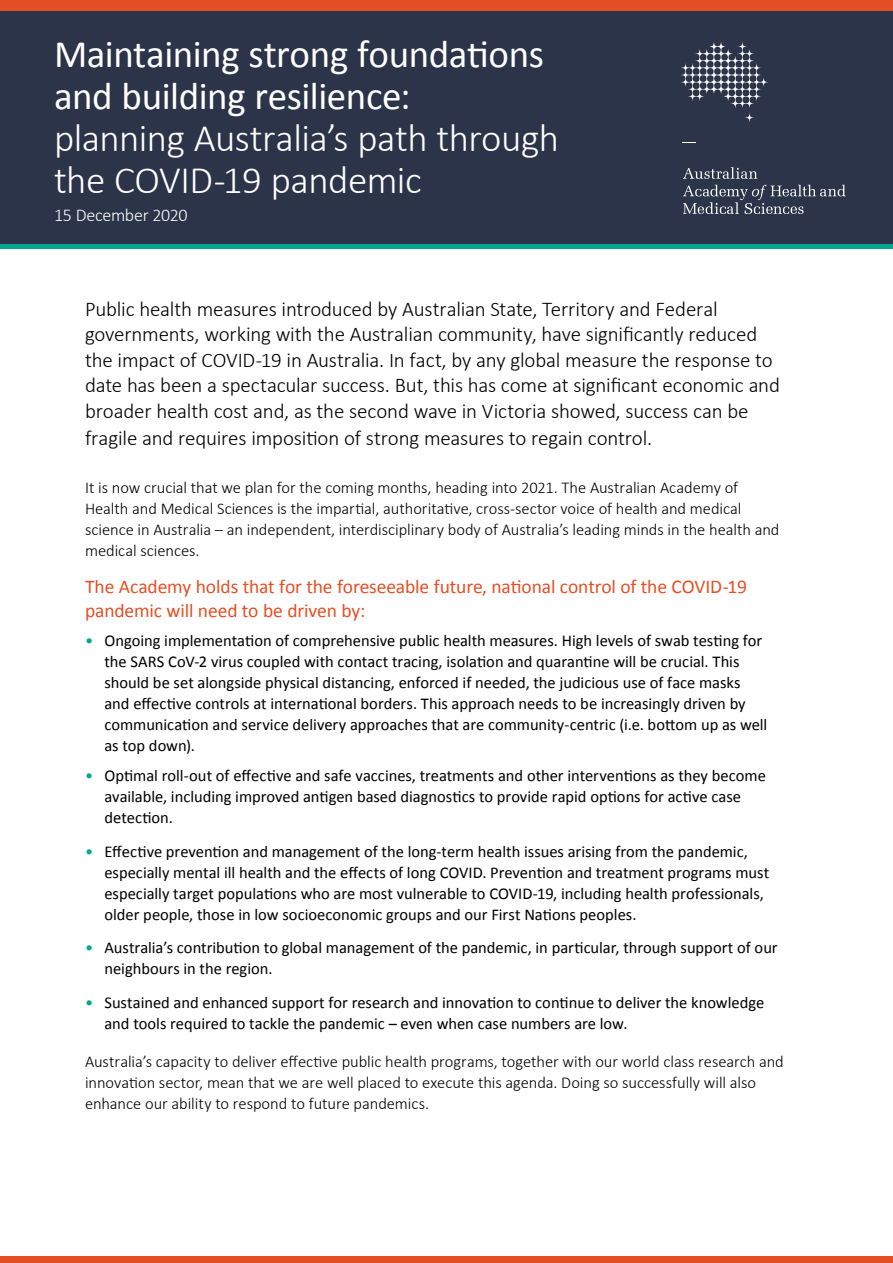
<style>
.page{position:relative;width:893px;height:1263px;background:#fff}
.page>*{position:absolute;margin:0;border:0;box-sizing:border-box;transform-origin:0 0}
.t1{font:39px/42px "Calibri";letter-spacing:-.01em;color:#fff}
.t2{font:300 39px/42px "Calibri";letter-spacing:-.015em;color:#fff}
.t3{font:300 21px/25.8px "Calibri";letter-spacing:-.01em;color:#000}
.t4{font:19.5px/24px "Calibri";letter-spacing:-.005em;color:#e54f25}
.t5{font:300 18px "Calibri";letter-spacing:-.02em;color:#fff}
.t6{font:16.5px/21px "Calibri";color:#000}
.t7{font:300 16.5px/21px "Calibri";letter-spacing:-.005em;color:#000}
.s1{color:#00a88e}
</style>
<div class="page">
<div style="left:0;top:0;width:893px;height:244px;background:#2b3449"></div>
<svg style="left:695px;top:49px;width:10px;height:10px"></svg>
<svg style="left:702px;top:49px;width:10px;height:10px"></svg>
<svg style="left:709px;top:49px;width:10px;height:10px"></svg>
<svg style="left:716px;top:49px;width:10px;height:10px"></svg>
<svg style="left:709px;top:42px;width:10px;height:9px"></svg>
<svg style="left:716px;top:42px;width:10px;height:9px"></svg>
<svg style="left:723px;top:49px;width:10px;height:10px"></svg>
<svg style="left:737px;top:49px;width:10px;height:10px"></svg>
<svg style="left:737px;top:41px;width:10px;height:11px"></svg>
<svg style="left:744px;top:49px;width:11px;height:10px"></svg>
<svg style="left:695px;top:56px;width:10px;height:10px"></svg>
<svg style="left:702px;top:56px;width:10px;height:10px"></svg>
<svg style="left:709px;top:56px;width:10px;height:10px"></svg>
<svg style="left:716px;top:56px;width:10px;height:10px"></svg>
<svg style="left:723px;top:56px;width:10px;height:10px"></svg>
<svg style="left:730px;top:56px;width:10px;height:10px"></svg>
<svg style="left:737px;top:56px;width:10px;height:10px"></svg>
<svg style="left:744px;top:56px;width:11px;height:10px"></svg>
<svg style="left:695px;top:63px;width:10px;height:10px"></svg>
<svg style="left:702px;top:63px;width:10px;height:10px"></svg>
<svg style="left:680px;top:63px;width:11px;height:10px"></svg>
<svg style="left:687px;top:63px;width:11px;height:10px"></svg>
<svg style="left:709px;top:63px;width:10px;height:10px"></svg>
<svg style="left:716px;top:63px;width:10px;height:10px"></svg>
<svg style="left:723px;top:63px;width:10px;height:10px"></svg>
<svg style="left:730px;top:63px;width:10px;height:10px"></svg>
<svg style="left:737px;top:63px;width:10px;height:10px"></svg>
<svg style="left:744px;top:63px;width:11px;height:10px"></svg>
<svg style="left:751px;top:63px;width:11px;height:10px"></svg>
<svg style="left:695px;top:70px;width:10px;height:10px"></svg>
<svg style="left:702px;top:70px;width:10px;height:10px"></svg>
<svg style="left:680px;top:70px;width:11px;height:10px"></svg>
<svg style="left:687px;top:70px;width:11px;height:10px"></svg>
<svg style="left:709px;top:70px;width:10px;height:10px"></svg>
<svg style="left:716px;top:70px;width:10px;height:10px"></svg>
<svg style="left:723px;top:70px;width:10px;height:10px"></svg>
<svg style="left:730px;top:70px;width:10px;height:10px"></svg>
<svg style="left:737px;top:70px;width:10px;height:10px"></svg>
<svg style="left:744px;top:70px;width:11px;height:10px"></svg>
<svg style="left:751px;top:70px;width:11px;height:10px"></svg>
<svg style="left:695px;top:77px;width:10px;height:10px"></svg>
<svg style="left:702px;top:77px;width:10px;height:10px"></svg>
<svg style="left:680px;top:77px;width:11px;height:10px"></svg>
<svg style="left:687px;top:77px;width:11px;height:10px"></svg>
<svg style="left:709px;top:77px;width:10px;height:10px"></svg>
<svg style="left:716px;top:77px;width:10px;height:10px"></svg>
<svg style="left:723px;top:77px;width:10px;height:10px"></svg>
<svg style="left:730px;top:77px;width:10px;height:10px"></svg>
<svg style="left:737px;top:77px;width:10px;height:10px"></svg>
<svg style="left:744px;top:77px;width:11px;height:10px"></svg>
<svg style="left:751px;top:77px;width:11px;height:10px"></svg>
<svg style="left:758px;top:77px;width:11px;height:10px"></svg>
<svg style="left:695px;top:84px;width:10px;height:10px"></svg>
<svg style="left:702px;top:84px;width:10px;height:10px"></svg>
<svg style="left:687px;top:84px;width:11px;height:10px"></svg>
<svg style="left:709px;top:84px;width:10px;height:10px"></svg>
<svg style="left:716px;top:84px;width:10px;height:10px"></svg>
<svg style="left:723px;top:84px;width:10px;height:10px"></svg>
<svg style="left:730px;top:84px;width:10px;height:10px"></svg>
<svg style="left:737px;top:84px;width:10px;height:10px"></svg>
<svg style="left:744px;top:84px;width:11px;height:10px"></svg>
<svg style="left:751px;top:84px;width:11px;height:10px"></svg>
<svg style="left:695px;top:91px;width:10px;height:10px"></svg>
<svg style="left:687px;top:91px;width:11px;height:10px"></svg>
<svg style="left:723px;top:91px;width:10px;height:10px"></svg>
<svg style="left:730px;top:91px;width:10px;height:10px"></svg>
<svg style="left:737px;top:91px;width:10px;height:10px"></svg>
<svg style="left:744px;top:91px;width:11px;height:10px"></svg>
<svg style="left:751px;top:91px;width:11px;height:10px"></svg>
<svg style="left:730px;top:98px;width:10px;height:10px"></svg>
<svg style="left:737px;top:98px;width:10px;height:11px"></svg>
<svg style="left:744px;top:98px;width:11px;height:11px"></svg>
<svg style="left:744px;top:113px;width:11px;height:10px"></svg>
<svg style="left:683px;top:142px;width:13px;height:1px"></svg>
<svg style="left:683px;top:167px;width:74px;height:12px"></svg>
<svg style="left:683px;top:185px;width:163px;height:29px"></svg>
<div style="left:0;top:244px;width:893px;height:5px;background:#00a88e"></div>
<div style="left:0;top:0;width:893px;height:11px;background:#e54f25"></div>
<div style="left:0;top:1256px;width:893px;height:7px;background:#e54f25"></div>
<h1 class="t1" style="left:54px;top:31px;width:492px">Maintaining strong foundations and building resilience:</h1>
<h1 class="t2" style="left:54px;top:117px;width:507px">planning Australia’s path through the COVID-19 pandemic</h1>
<p class="t5" style="left:54px;top:204px;width:135px">15 December 2020</p>
<p class="t3" style="left:85px;top:295px;width:696px">Public health measures introduced by Australian State, Territory and Federal governments, working with the Australian community, have significantly reduced the impact of COVID-19 in Australia. In fact, by any global measure the response to date has been a spectacular success. But, this has come at significant economic and broader health cost and, as the second wave in Victoria showed, success can be fragile and requires imposition of strong measures to regain control.</p>
<p class="t7" style="left:85px;top:477px;width:696px">It is now crucial that we plan for the coming months, heading into 2021. The Australian Academy of Health and Medical Sciences is the impartial, authoritative, cross-sector voice of health and medical science in Australia – an independent, interdisciplinary body of Australia’s leading minds in the health and medical sciences.</p>
<p class="t4" style="left:85px;top:573px;width:663px">The Academy holds that for the foreseeable future, national control of the COVID-19 pandemic will need to be driven by:</p>
<p class="t6" style="left:104px;top:629px;width:664px;text-indent:-19px"><span class="s1">•</span> Ongoing implementation of comprehensive public health measures. High levels of swab testing for the SARS CoV-2 virus coupled with contact tracing, isolation and quarantine will be crucial. This should be set alongside physical distancing, enforced if needed, the judicious use of face masks and effective controls at international borders. This approach needs to be increasingly driven by communication and service delivery approaches that are community-centric (i.e. bottom up as well as top down).</p>
<p class="t6" style="left:104px;top:764px;width:663px;text-indent:-19px"><span class="s1">•</span> Optimal roll-out of effective and safe vaccines, treatments and other interventions as they become available, including improved antigen based diagnostics to provide rapid options for active case detection.</p>
<p class="t6" style="left:104px;top:840px;width:666px;text-indent:-19px"><span class="s1">•</span> Effective prevention and management of the long-term health issues arising from the pandemic, especially mental ill health and the effects of long COVID. Prevention and treatment programs must especially target populations who are most vulnerable to COVID-19, including health professionals, older people, those in low socioeconomic groups and our First Nations peoples.</p>
<p class="t6" style="left:104px;top:937px;width:675px;text-indent:-19px"><span class="s1">•</span> Australia’s contribution to global management of the pandemic, in particular, through support of our neighbours in the region.</p>
<p class="t6" style="left:104px;top:991px;width:661px;text-indent:-19px"><span class="s1">•</span> Sustained and enhanced support for research and innovation to continue to deliver the knowledge and tools required to tackle the pandemic – even when case numbers are low.</p>
<p class="t7" style="left:85px;top:1051px;width:700px">Australia’s capacity to deliver effective public health programs, together with our world class research and innovation sector, mean that we are well placed to execute this agenda. Doing so successfully will also enhance our ability to respond to future pandemics.</p>
</div>
